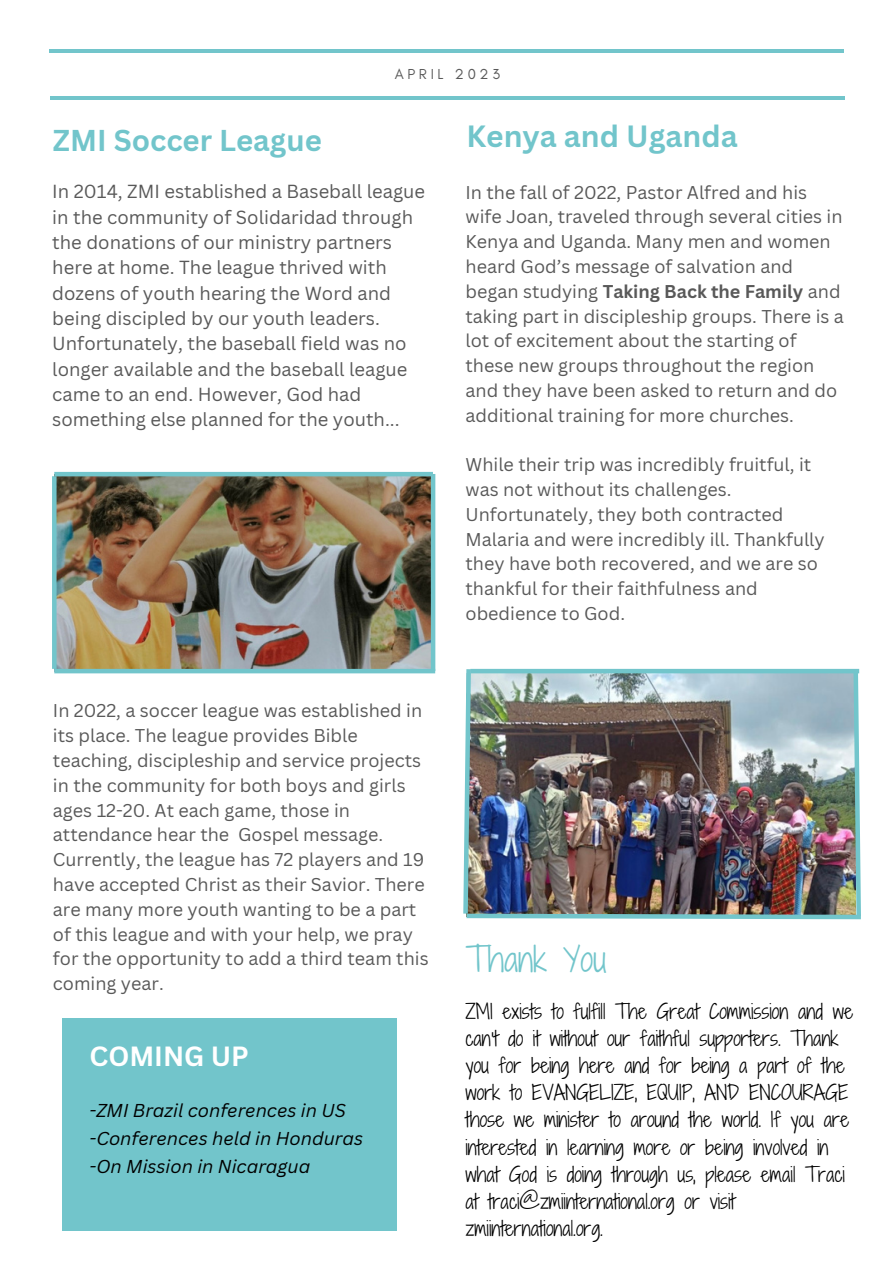
<style>
.page{position:relative;width:894px;height:1264px;background:#fff}
.page>*{position:absolute;margin:0;border:0;box-sizing:border-box;transform-origin:0 0}
.t1{font:33px "Shadows Into Light Two";color:#72c5cb}
.t2{font:700 29.85px "Canva Sans";color:#72c5cb}
.t3{font:700 29.4px "Canva Sans";color:#72c5cb}
.t4{font:700 27px "Canva Sans";color:#fff}
.t5{font:19.5px/27.2px "Shadows Into Light Two";color:#000}
.t6{font:18.45px/25.3px "Canva Sans";color:#595959}
.t7{font:italic 18.15px/28.2px "Canva Sans";color:#000}
.t8{font:18px/24.8px "Canva Sans";color:#595959}
.t9{font:14.7px "Glacial Indifference";letter-spacing:.25em;color:#595959}
.s1{font-weight:700}
</style>
<div class="page">
<hr style="left:49px;top:50px;width:795px;height:3px;background:#72c5cb">
<hr style="left:50px;top:96px;width:794px;height:4px;background:#72c5cb">
<img style="left:57px;top:476px;width:373px;height:193px">
<hr style="left:54px;top:472px;width:379px;height:4px;background:#72c5cb">
<div style="left:430px;top:474px;width:5px;height:197px;background:#72c5cb"></div>
<hr style="left:54px;top:669px;width:381px;height:4px;background:#72c5cb">
<div style="left:52px;top:476px;width:5px;height:193px;background:#72c5cb"></div>
<img style="left:463px;top:668px;width:398px;height:252px">
<div style="left:62px;top:1018px;width:334px;height:212px;background:#72c5cb"></div>
<p class="t9" style="left:394px;top:65px;width:107px">APRIL 2023</p>
<h3 class="t3" style="left:53px;top:120px;width:270px">ZMI Soccer League</h3>
<p class="t6" style="left:52px;top:178px;width:374px">In 2014, ZMI established a Baseball league in the community of Solidaridad through the donations of our ministry partners here at home. The league thrived with dozens of youth hearing the Word and being discipled by our youth leaders.<br>Unfortunately, the baseball field was no longer available and the baseball league came to an end. However, God had something else planned for the youth...</p>
<p class="t8" style="left:53px;top:698px;width:377px">In 2022, a soccer league was established in its place. The league provides Bible teaching, discipleship and service projects in the community for both boys and girls ages 12-20. At each game, those in attendance hear the Gospel message.<br>Currently, the league has 72 players and 19 have accepted Christ as their Savior. There are many more youth wanting to be a part of this league and with your help, we pray for the opportunity to add a third team this coming year.</p>
<h3 class="t4" style="left:89px;top:1037px;width:161px">COMING UP</h3>
<p class="t7" style="left:89px;top:1095px;width:275px">-ZMI Brazil conferences in US -Conferences held in Honduras -On Mission in Nicaragua</p>
<h2 class="t2" style="left:466px;top:115px;width:272px">Kenya and Uganda</h2>
<p class="t8" style="left:465px;top:179px;width:380px">In the fall of 2022, Pastor Alfred and his wife Joan, traveled through several cities in Kenya and Uganda. Many men and women heard God’s message of salvation and began studying <span class="s1">Taking Back the Family</span> and taking part in discipleship groups. There is a lot of excitement about the starting of these new groups throughout the region and they have been asked to return and do additional training for more churches.</p>
<p class="t8" style="left:465px;top:452px;width:360px">While their trip was incredibly fruitful, it was not without its challenges.<br>Unfortunately, they both contracted Malaria and were incredibly ill. Thankfully they have both recovered, and we are so thankful for their faithfulness and obedience to God.</p>
<h1 class="t1" style="left:465px;top:935px;width:142px">Thank You</h1>
<p class="t5" style="left:465px;top:997px;width:389px">ZMI exists to fulfill The Great Commission and we can't do it without our faithful supporters. Thank you for being here and for being a part of the work to EVANGELIZE, EQUIP, AND ENCOURAGE those we minister to around the world. If you are interested in learning more or being involved in what God is doing through us, please email Traci at traci@zmiinternational.org or visit zmiinternational.org.</p>
</div>
